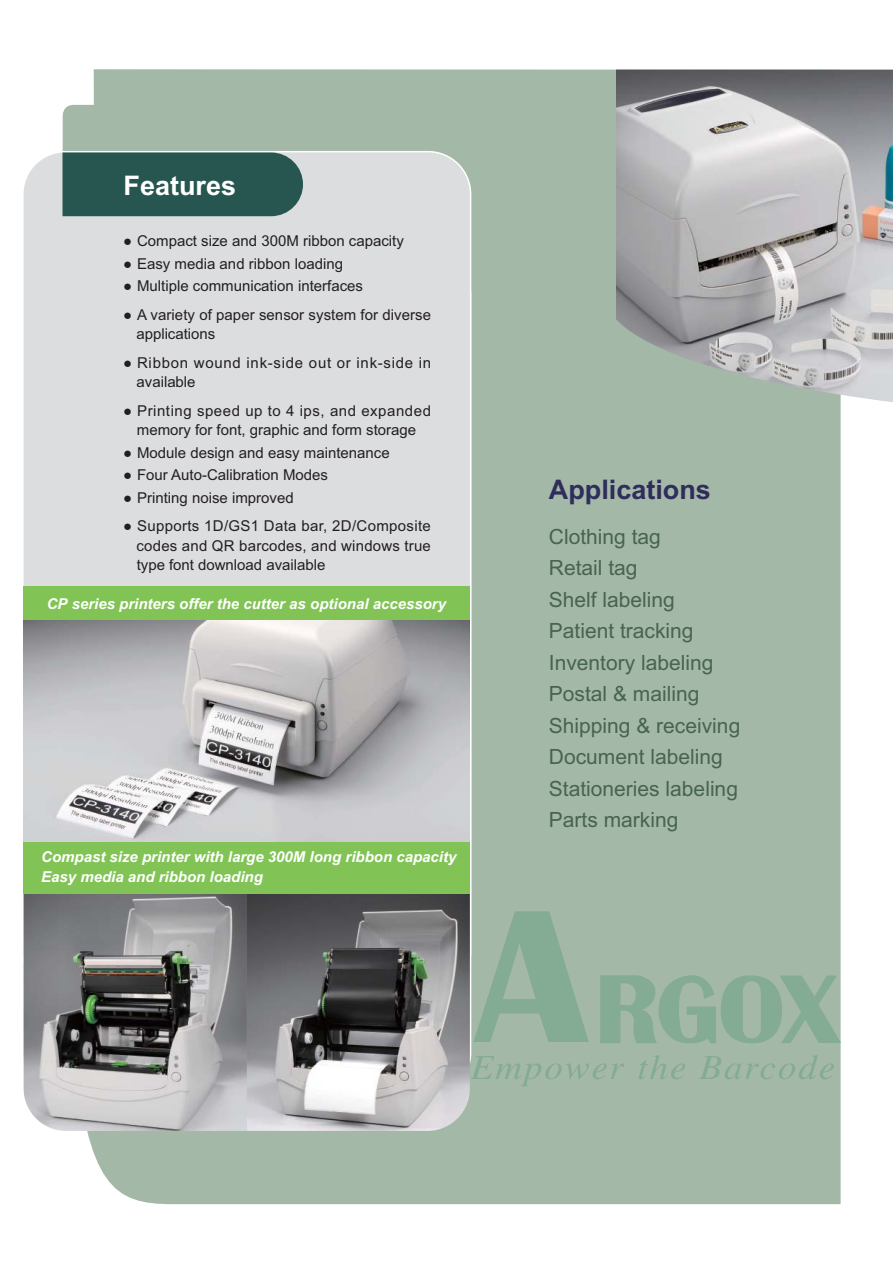
<style>
.page{position:relative;width:893px;height:1263px;background:#fff}
.page>*{position:absolute;margin:0;border:0;box-sizing:border-box;transform-origin:0 0}
.t1{font:700 27px "Arial";color:#2f2d5b}
.t2{font:700 27px "Arial";color:#fff}
.t3{font:21px/31.5px "Arial";color:#47644e}
.t4{font:15px/19.5px "Arial";color:#231f20}
.t5{font:italic 700 15px/20.7px "Arial";color:#fff}
.t6{font:15px/19.5px "Arial";letter-spacing:.05em;color:#231f20}
</style>
<div class="page">
<div style="left:62px;top:69px;width:778px;height:1135px;background:#a4b8a7"></div>
<svg style="left:473px;top:911px;width:368px;height:136px;fill:#a4b8a7"></svg>
<svg style="left:470px;top:1056px;width:154px;height:30px"></svg>
<svg style="left:638px;top:1055px;width:47px;height:24px"></svg>
<svg style="left:699px;top:1055px;width:135px;height:24px"></svg>
<img style="left:616px;top:70px;width:276px;height:332px">
<div style="left:23px;top:152px;width:447px;height:843px;background:#dcddde;border-radius:42px"></div>
<div style="left:62px;top:152px;width:241px;height:64px;background:#275651"></div>
<img style="left:24px;top:893px;width:446px;height:238px">
<img style="left:24px;top:619px;width:445px;height:223px">
<div style="left:24px;top:586px;width:446px;height:33px;background:#81c455"></div>
<div style="left:24px;top:842px;width:446px;height:51px;background:#81c455"></div>
<h1 class="t2" style="left:123px;top:176px;width:114px">Features</h1>
<p class="t4" style="left:123px;top:233px;width:282px">● Compact size and 300M ribbon capacity</p>
<p class="t4" style="left:123px;top:255px;width:221px">● Easy media and ribbon loading</p>
<p class="t4" style="left:123px;top:278px;width:241px">● Multiple communication interfaces</p>
<p class="t4" style="left:136px;top:306px;width:296px;text-indent:-13px">● A variety of paper sensor system for diverse applications</p>
<p class="t6" style="left:137px;top:354px;width:296px;text-indent:-13px">● Ribbon wound ink-side out or ink-side in available</p>
<p class="t4" style="left:123px;top:402px;width:309px;text-align:center">● Printing speed up to 4 ips, and expanded memory for font, graphic and form storage</p>
<p class="t4" style="left:123px;top:444px;width:268px">● Module design and easy maintenance</p>
<p class="t4" style="left:123px;top:467px;width:206px">● Four Auto-Calibration Modes</p>
<p class="t4" style="left:123px;top:489px;width:172px">● Printing noise improved</p>
<p class="t4" style="left:137px;top:518px;width:296px;text-align:justify;text-indent:-13px">● Supports 1D/GS1 Data bar, 2D/Composite codes and QR barcodes, and windows true type font download available</p>
<p class="t5" style="left:47px;top:595px;width:401px">CP series printers offer the cutter as optional accessory</p>
<p class="t5" style="left:41px;top:847px;width:416px">Compast size printer with large 300M long ribbon capacity<br>Easy media and ribbon loading</p>
<h1 class="t1" style="left:549px;top:479px;width:163px">Applications</h1>
<h2 class="t3" style="left:549px;top:523px;width:193px">Clothing tag<br>Retail tag<br>Shelf labeling<br>Patient tracking<br>Inventory labeling<br>Postal &amp; mailing<br>Shipping &amp; receiving<br>Document labeling<br>Stationeries labeling<br>Parts marking</h2>
</div>
